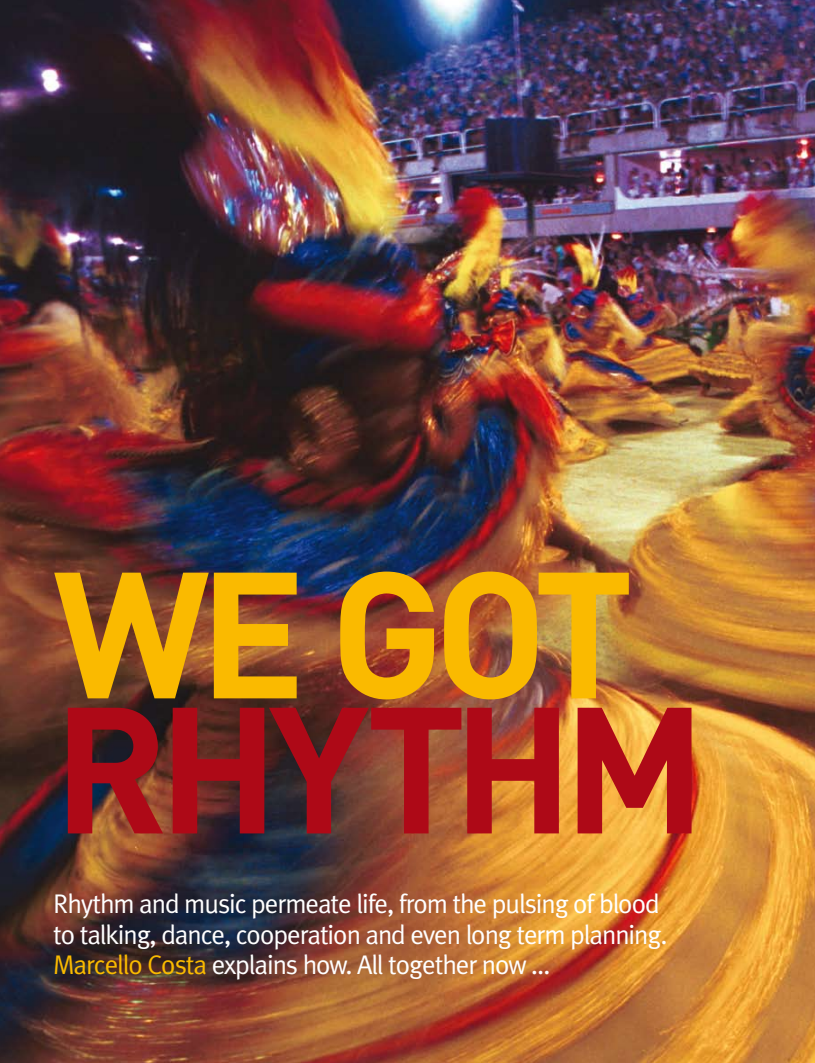
<style>
.page{position:relative;width:815px;height:1063px;background:#fff}
.page>*{position:absolute;margin:0;border:0;box-sizing:border-box;transform-origin:0 0}
.t1{font:700 176.62px "DIN";letter-spacing:-.06em;color:#ae0917}
.t2{font:700 176.62px "DIN";color:#faba00}
.t3{font:27px/30.5px "Meta Plus Normal";letter-spacing:-.04em;color:#fff}
.s1{color:#faba00}
</style>
<div class="page">
<img style="left:0;top:0;width:815px;height:1063px">
<h1 class="t2" style="left:53px;top:519px;width:582px">WE GOT</h1>
<h1 class="t1" style="left:53px;top:654px;width:654px">RHYTHM</h1>
<p class="t3" style="left:53px;top:888px;width:616px">Rhythm and music permeate life, from the pulsing of blood to talking, dance, cooperation and even long term planning.<br><span class="s1">Marcello Costa</span> explains how. All together now …</p>
</div>
